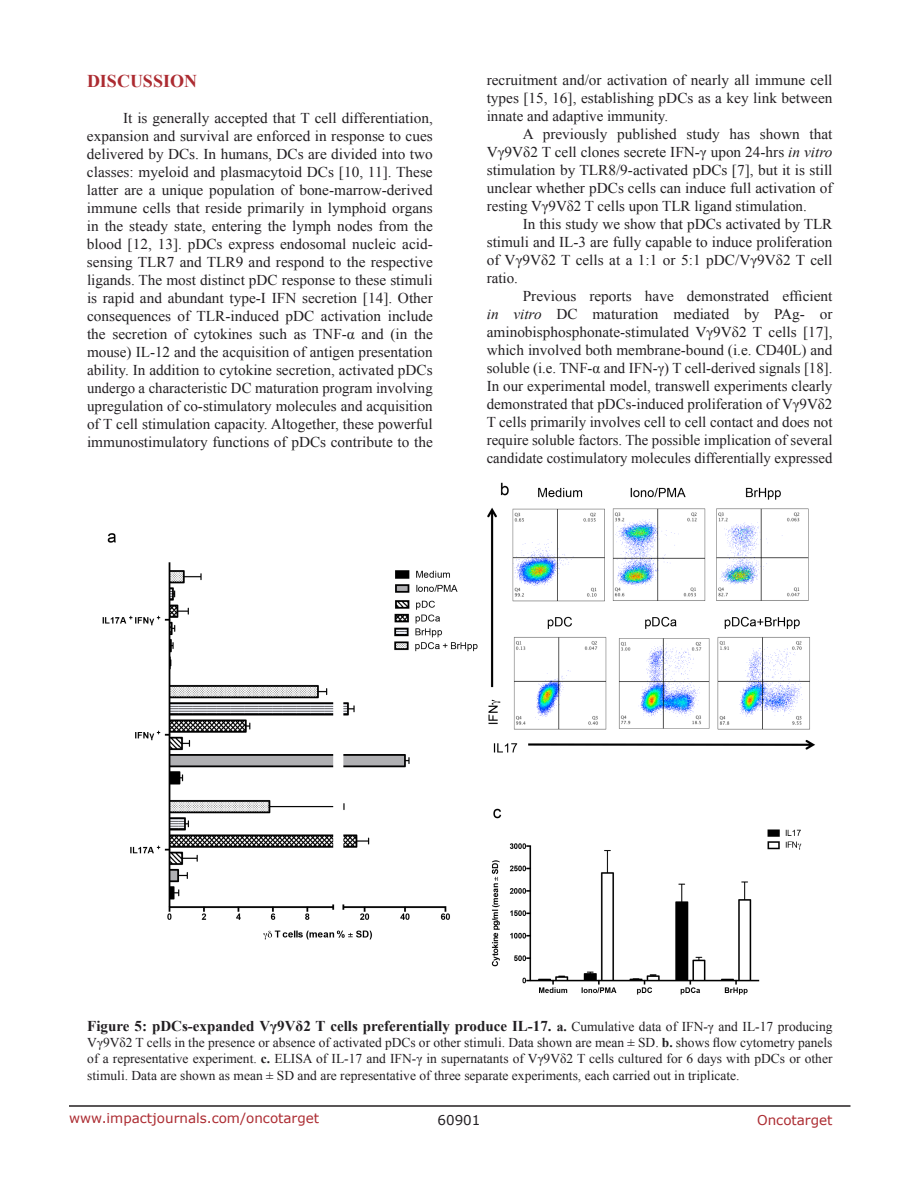
<style>
.page{position:relative;width:918px;height:1188px;background:#fff}
.page>*{position:absolute;margin:0;border:0;box-sizing:border-box;transform-origin:0 0}
.t1{font:700 18px "Times New Roman";color:#ac2b31}
.t2{font:15px/18px "Times New Roman";color:#221f22;text-align:justify}
.t3{font:700 15px "Times New Roman";color:#221f22}
.t4{font:13.5px/16.2px "Times New Roman";color:#221f22;text-align:justify}
.t5{font:13.5px "Verdana";color:#ac2b31}
.t6{font:13.5px "Verdana";color:#221f22}
.s1{font-style:italic}
.s2{font-size:13.5px}
.s3{font-weight:400;font-size:13.5px}
.s4{font-weight:700}
</style>
<div class="page">
<hr style="left:69px;top:1105px;width:781px;height:2px;background:#231f20">
<img style="left:102px;top:482px;width:713px;height:513px">
<p class="t1" style="left:87px;top:69px;width:112px">DISCUSSION</p>
<p class="t2" style="left:87px;top:109px;width:347px;text-indent:36px">It is generally accepted that T cell differentiation, expansion and survival are enforced in response to cues delivered by DCs. In humans, DCs are divided into two classes: myeloid and plasmacytoid DCs [10, 11]. These latter are a unique population of bone-marrow-derived immune cells that reside primarily in lymphoid organs in the steady state, entering the lymph nodes from the blood [12, 13]. pDCs express endosomal nucleic acid&shy;sensing TLR7 and TLR9 and respond to the respective ligands. The most distinct pDC response to these stimuli is rapid and abundant type-I IFN secretion [14]. Other consequences of TLR-induced pDC activation include the secretion of cytokines such as TNF-α and (in the mouse) IL-12 and the acquisition of antigen presentation ability. In addition to cytokine secretion, activated pDCs undergo a characteristic DC maturation program involving upregulation of co-stimulatory molecules and acquisition of T cell stimulation capacity. Altogether, these powerful immunostimulatory functions of pDCs contribute to the</p>
<p class="t2" style="left:487px;top:71px;width:347px">recruitment and/or activation of nearly all immune cell types [15, 16], establishing pDCs as a key link between innate and adaptive immunity.</p>
<p class="t2" style="left:487px;top:125px;width:347px;text-indent:36px">A previously published study has shown that Vγ9Vδ2 T cell clones secrete IFN-γ upon 24-hrs <span class="s1">in vitro </span>stimulation by TLR8/9-activated pDCs [7], but it is still unclear whether pDCs cells can induce full activation of resting Vγ9Vδ2 T cells upon TLR ligand stimulation.</p>
<p class="t2" style="left:487px;top:215px;width:347px;text-indent:36px">In this study we show that pDCs activated by TLR stimuli and IL-3 are fully capable to induce proliferation of Vγ9Vδ2 T cells at a 1:1 or 5:1 pDC/Vγ9Vδ2 T cell ratio.</p>
<p class="t2" style="left:487px;top:287px;width:347px;text-indent:36px">Previous reports have demonstrated efficient <span class="s1">in vitro</span> DC maturation mediated by PAg- or aminobisphosphonate-stimulated Vγ9Vδ2 T cells [17], which involved both membrane-bound (i.e. CD40L) and soluble (i.e. TNF-α and IFN-γ) T cell-derived signals [18].<br>In our experimental model, transwell experiments clearly demonstrated that pDCs-induced proliferation of Vγ9Vδ2<br>T cells primarily involves cell to cell contact and does not require soluble factors. The possible implication of several candidate costimulatory molecules differentially expressed</p>
<p class="t3" style="left:87px;top:1016px;width:747px">Figure 5: pDCs-expanded Vγ9Vδ2 T cells preferentially produce IL-17. <span class="s2">a.</span> <span class="s3">Cumulative data of IFN-γ and IL-17 producing</span></p>
<p class="t4" style="left:87px;top:1034px;width:747px">Vγ9Vδ2 T cells in the presence or absence of activated pDCs or other stimuli. Data shown are mean ± SD. <span class="s4">b.</span> shows flow cytometry panels of a representative experiment. <span class="s4">c.</span> ELISA of IL-17 and IFN-γ in supernatants of Vγ9Vδ2 T cells cultured for 6 days with pDCs or other stimuli. Data are shown as mean ± SD and are representative of three separate experiments, each carried out in triplicate.</p>
<p class="t5" style="left:69px;top:1109px;width:252px">www.impactjournals.com/oncotarget</p>
<p class="t6" style="left:438px;top:1111px;width:44px">60901</p>
<p class="t5" style="left:757px;top:1111px;width:77px">Oncotarget</p>
</div>
